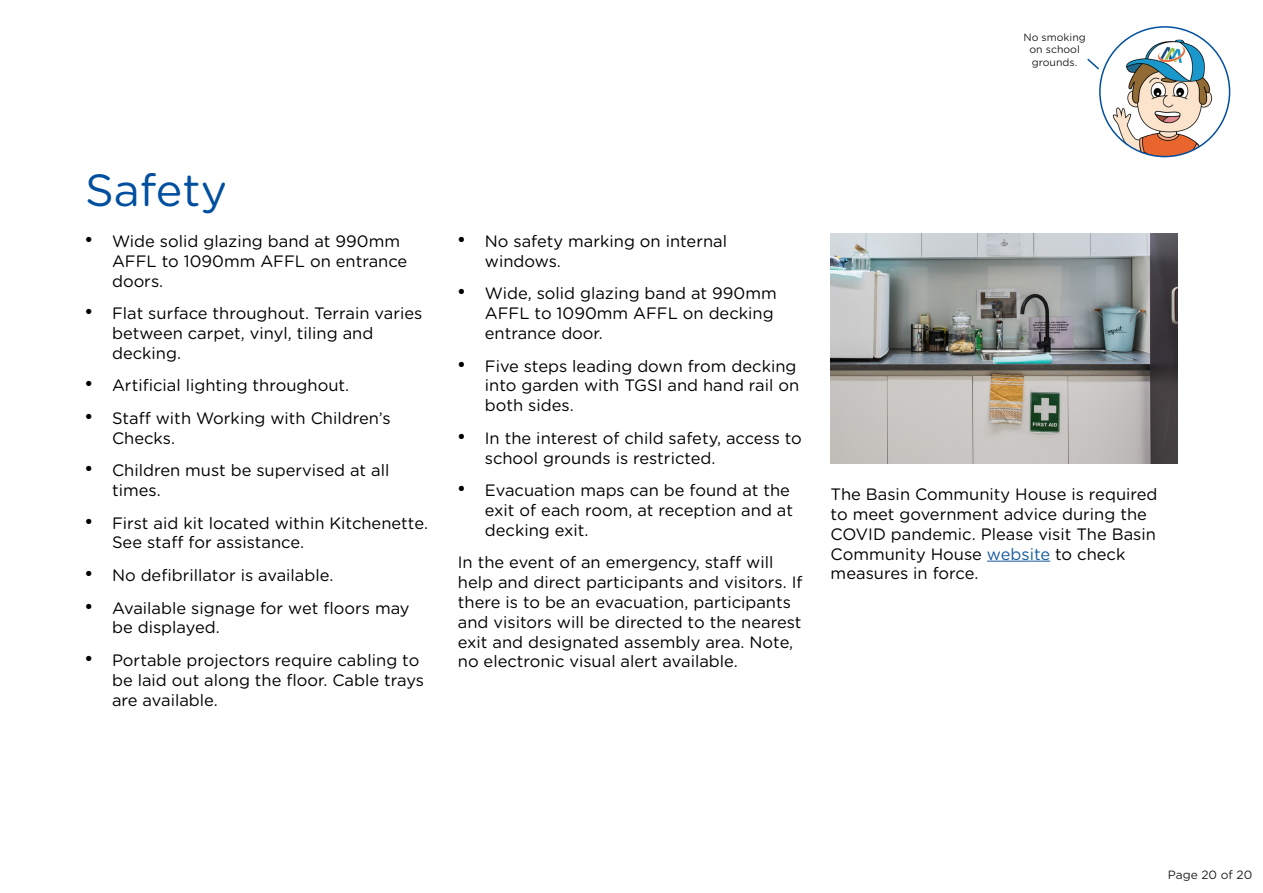
<style>
.page{position:relative;width:1263px;height:893px;background:#fff}
.page>*{position:absolute;margin:0;border:0;box-sizing:border-box;transform-origin:0 0}
.t1{font:45px "Gotham Rounded";color:#004f9f}
.Body_Copy{font:16.5px/19.8px "Gotham Rounded";color:#000}
.t2{font:12px "Gotham Rounded";color:#231f20}
.t3{font:10.5px/12.6px "Gotham Rounded";color:#231f20;text-align:center}
.s1{font-family:"Arial";font-size:21px}
.s2{color:#175d9e}
</style>
<div class="page">
<img style="left:831px;top:234px;width:346px;height:229px">
<img style="left:1105px;top:40px;width:111px;height:117px">
<svg style="left:1087px;top:58px;width:12px;height:12px"></svg>
<hr style="left:987px;top:561px;width:63px;height:1px;background:#175d9e">
<p class="t3" style="left:1023px;top:30px;width:64px">No smoking on school grounds.</p>
<p class="t1" style="left:85px;top:159px;width:144px">Safety</p>
<p class="Body_Copy" style="left:112px;top:231px;width:297px;text-indent:-27px"><span class="s1">•</span> Wide solid glazing band at 990mm<br>AFFL to 1090mm AFFL on entrance doors.</p>
<p class="Body_Copy" style="left:112px;top:303px;width:312px;text-indent:-27px"><span class="s1">•</span> Flat surface throughout. Terrain varies between carpet, vinyl, tiling and decking.</p>
<p class="Body_Copy" style="left:85px;top:375px;width:266px"><span class="s1">•</span> Artificial lighting throughout.</p>
<p class="Body_Copy" style="left:112px;top:407px;width:280px;text-indent:-27px"><span class="s1">•</span> Staff with Working with Children’s<br>Checks.</p>
<p class="Body_Copy" style="left:112px;top:460px;width:279px;text-indent:-27px"><span class="s1">•</span> Children must be supervised at all times.</p>
<p class="Body_Copy" style="left:112px;top:512px;width:317px;text-indent:-27px"><span class="s1">•</span> First aid kit located within Kitchenette.<br>See staff for assistance.</p>
<p class="Body_Copy" style="left:85px;top:565px;width:250px"><span class="s1">•</span> No defibrillator is available.</p>
<p class="Body_Copy" style="left:112px;top:597px;width:299px;text-indent:-27px"><span class="s1">•</span> Available signage for wet floors may be displayed.</p>
<p class="Body_Copy" style="left:112px;top:649px;width:313px;text-indent:-27px"><span class="s1">•</span> Portable projectors require cabling to be laid out along the floor. Cable trays are available.</p>
<p class="Body_Copy" style="left:485px;top:231px;width:244px;text-indent:-27px"><span class="s1">•</span> No safety marking on internal windows.</p>
<p class="Body_Copy" style="left:485px;top:283px;width:293px;text-indent:-27px"><span class="s1">•</span> Wide, solid glazing band at 990mm<br>AFFL to 1090mm AFFL on decking entrance door.</p>
<p class="Body_Copy" style="left:485px;top:355px;width:316px;text-indent:-27px"><span class="s1">•</span> Five steps leading down from decking into garden with TGSI and hand rail on both sides.</p>
<p class="Body_Copy" style="left:485px;top:427px;width:319px;text-indent:-27px"><span class="s1">•</span> In the interest of child safety, access to school grounds is restricted.</p>
<p class="Body_Copy" style="left:485px;top:480px;width:310px;text-indent:-27px"><span class="s1">•</span> Evacuation maps can be found at the exit of each room, at reception and at decking exit.</p>
<p class="Body_Copy" style="left:458px;top:552px;width:346px">In the event of an emergency, staff will help and direct participants and visitors. If there is to be an evacuation, participants and visitors will be directed to the nearest exit and designated assembly area. Note, no electronic visual alert available.</p>
<p class="Body_Copy" style="left:831px;top:484px;width:328px">The Basin Community House is required to meet government advice during the COVID pandemic. Please visit The Basin Community House <span class="s2">website</span> to check measures in force.</p>
<p class="t2" style="left:1168px;top:867px;width:86px">Page 20 of 20</p>
</div>
